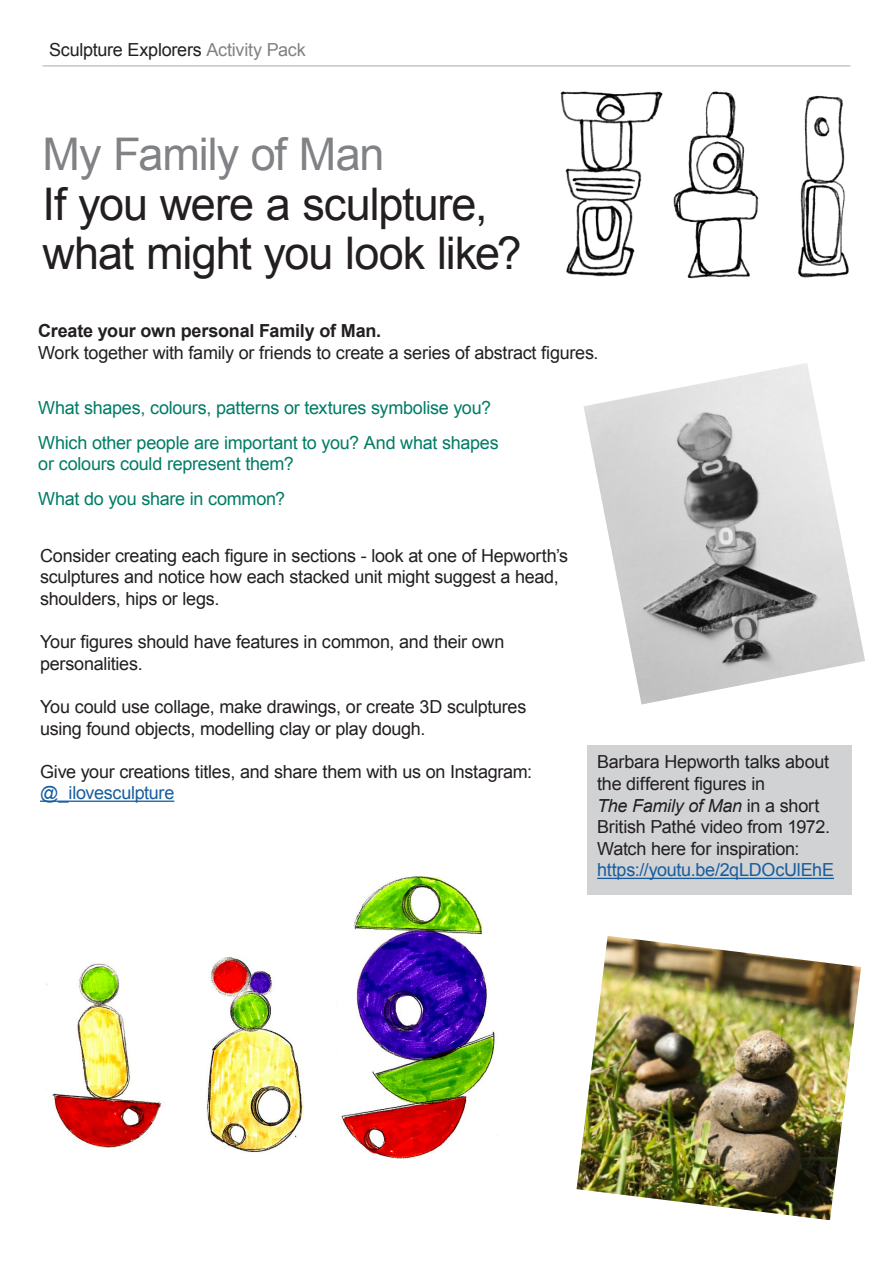
<style>
.page{position:relative;width:893px;height:1263px;background:#fff}
.page>*{position:absolute;margin:0;border:0;box-sizing:border-box;transform-origin:0 0}
.t1{font:45px/49.5px "Arial";letter-spacing:-.025em;color:#231f20}
.t2{font:18px/21.6px "Arial";letter-spacing:-.015em;color:#231f20}
.t3{font:18px/21.6px "Arial";letter-spacing:-.015em;color:#007c65}
.t4{font:18px/21.6px "Arial";letter-spacing:-.015em;color:#175d9e}
.s1{color:#808285}
.s2{font-weight:700}
.s3{font-style:italic}
.s4{color:#231f20}
</style>
<div class="page">
<div style="left:587px;top:746px;width:265px;height:149px;background:#d1d2d4"></div>
<hr style="left:40px;top:800px;width:134px;height:2px;background:#175d9e">
<hr style="left:43px;top:66px;width:807px;height:1px;background:#a8a9ad">
<img style="left:560px;top:91px;width:289px;height:188px">
<img style="left:47px;top:876px;width:448px;height:283px">
<img style="left:584px;top:363px;width:281px;height:341px">
<img style="left:577px;top:936px;width:284px;height:284px">
<hr style="left:597px;top:878px;width:237px;height:1px;background:#175d9e">
<p class="t2" style="left:49px;top:39px;width:258px">Sculpture Explorers <span class="s1">Activity Pack</span></p>
<p class="t1" style="left:43px;top:130px;width:481px"><span class="s1">My Family of Man<br></span>If you were a sculpture, what might you look like?</p>
<p class="t2" style="left:38px;top:320px;width:562px"><span class="s2">Create your own personal Family of Man.<br></span>Work together with family or friends to create a series of abstract figures.</p>
<p class="t3" style="left:38px;top:398px;width:454px">What shapes, colours, patterns or textures symbolise you?</p>
<p class="t3" style="left:38px;top:432px;width:462px">Which other people are important to you? And what shapes or colours could represent them?</p>
<p class="t3" style="left:38px;top:488px;width:248px">What do you share in common?</p>
<p class="t2" style="left:40px;top:545px;width:529px">Consider creating each figure in sections - look at one of Hepworth’s sculptures and notice how each stacked unit might suggest a head, shoulders, hips or legs.</p>
<p class="t2" style="left:40px;top:631px;width:466px">Your figures should have features in common, and their own personalities.</p>
<p class="t2" style="left:40px;top:696px;width:488px">You could use collage, make drawings, or create 3D sculptures using found objects, modelling clay or play dough.</p>
<p class="t2" style="left:40px;top:761px;width:494px">Give your creations titles, and share them with us on Instagram:</p>
<p class="t4" style="left:40px;top:782px;width:136px">@_ilovesculpture</p>
<p class="t2" style="left:597px;top:751px;width:233px">Barbara Hepworth talks about the different figures in</p>
<p class="t2" style="left:597px;top:795px;width:235px"><span class="s3">The Family of Man</span> in a short<br>British Pathé video from 1972.</p>
<p class="t4" style="left:597px;top:838px;width:238px"><span class="s4">Watch here for inspiration: </span>https://youtu.be/2qLDOcUlEhE</p>
</div>
